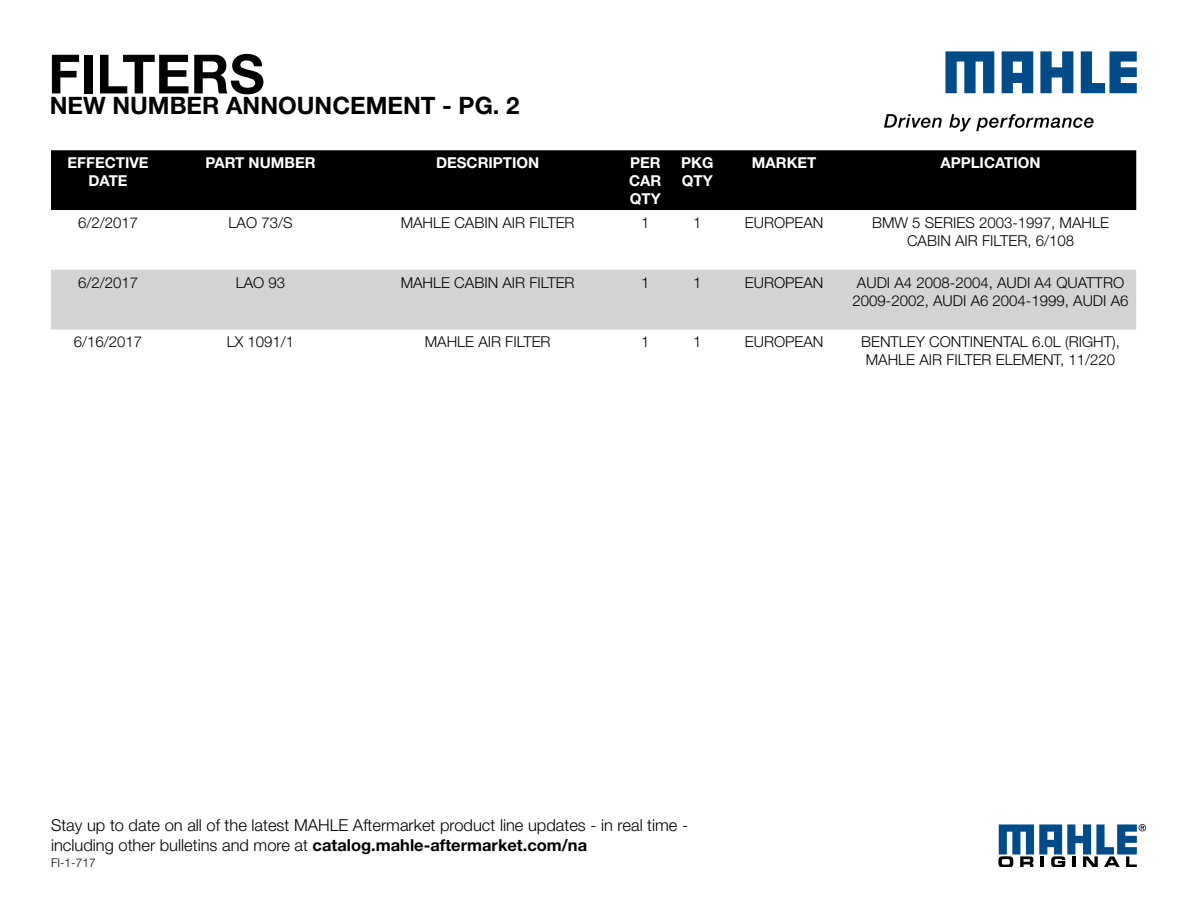
<style>
.page{position:relative;width:1188px;height:918px;background:#fff}
.page>*{position:absolute;margin:0;border:0;box-sizing:border-box;transform-origin:0 0}
.t1{font:700 54.15px "Helvetica Neue";color:#000}
.t2{font:700 24px "Helvetica Neue";color:#000}
.t3{font:300 16.5px/19.8px "Helvetica Neue";color:#000}
.t4{font:300 15px/18px "Helvetica Neue";color:#000}
.t5{font:700 15px/18px "Helvetica Neue";color:#fff}
.t6{font:300 12px "Helvetica Neue";color:#000}
.s1{font-weight:700}
</style>
<div class="page">
<svg style="left:884px;top:114px;width:58px;height:14px"></svg>
<svg style="left:949px;top:114px;width:145px;height:17px"></svg>
<svg style="left:945px;top:51px;width:49px;height:42px"></svg>
<svg style="left:1040px;top:51px;width:33px;height:42px"></svg>
<svg style="left:1081px;top:51px;width:56px;height:42px"></svg>
<svg style="left:1002px;top:51px;width:31px;height:42px"></svg>
<svg style="left:998px;top:824px;width:148px;height:43px"></svg>
<div style="left:51px;top:150px;width:1085px;height:60px;background:#000"></div>
<div style="left:51px;top:270px;width:1085px;height:60px;background:#d1d3d4"></div>
<h1 class="t1" style="left:48px;top:41px;width:218px">FILTERS</h1>
<h2 class="t2" style="left:50px;top:90px;width:471px">NEW NUMBER ANNOUNCEMENT - PG. 2</h2>
<p class="t5" style="left:89px;top:153px;width:62px;text-indent:7px">ECTIVE<br>DATE</p>
<p class="t5" style="left:206px;top:153px;width:112px">PART NUMBER</p>
<p class="t5" style="left:436px;top:153px;width:103px">DESCRIPTION</p>
<p class="t5" style="left:629px;top:153px;width:34px;text-align:justify">PER CA R QTY</p>
<p class="t5" style="left:681px;top:153px;width:34px">PKG<br>QTY</p>
<p class="t5" style="left:752px;top:153px;width:66px">MARKET</p>
<p class="t5" style="left:940px;top:153px;width:100px">APPLICATION</p>
<p class="t4" style="left:78px;top:213px;width:62px">6/2/2017</p>
<p class="t4" style="left:229px;top:213px;width:65px">LAO 73/S</p>
<p class="t4" style="left:401px;top:213px;width:175px">MAHLE CABIN AIR FILTER</p>
<p class="t4" style="left:641px;top:213px;width:10px">1</p>
<p class="t4" style="left:693px;top:213px;width:10px">1</p>
<p class="t4" style="left:745px;top:213px;width:78px">EUROPEAN</p>
<p class="t4" style="left:872px;top:213px;width:72px">BMW 5 Series</p>
<p class="t5" style="left:68px;top:153px;width:10px">EFF</p>
<p class="t4" style="left:907px;top:213px;width:204px;text-indent:72px">2003-1997, MAHLE<br>Cabi n Air Filter</p>
<p class="t4" style="left:1027px;top:231px;width:48px">, 6/108</p>
<p class="t4" style="left:78px;top:273px;width:62px">6/2/2017</p>
<p class="t4" style="left:236px;top:273px;width:51px">LAO 93</p>
<p class="t4" style="left:401px;top:273px;width:175px">MAHLE CABIN AIR FILTER</p>
<p class="t4" style="left:641px;top:273px;width:10px">1</p>
<p class="t4" style="left:693px;top:273px;width:10px">1</p>
<p class="t4" style="left:745px;top:273px;width:78px">EUROPEAN</p>
<p class="t4" style="left:853px;top:273px;width:277px">Audi A4 2008-2004, Audi A4 Quattro<br>2009-2002, Audi A6 2004-1999, Audi A6</p>
<p class="t4" style="left:74px;top:333px;width:70px">6/16/2017</p>
<p class="t4" style="left:227px;top:333px;width:69px">LX 1091/1</p>
<p class="t4" style="left:425px;top:333px;width:127px">MAHLE AIR FILTER</p>
<p class="t4" style="left:641px;top:333px;width:10px">1</p>
<p class="t4" style="left:693px;top:333px;width:10px">1</p>
<p class="t4" style="left:745px;top:333px;width:78px">EUROPEAN</p>
<p class="t4" style="left:861px;top:333px;width:152px">Bentley Conti nental</p>
<p class="t4" style="left:1032px;top:333px;width:56px">6.0L (Right</p>
<p class="t4" style="left:1112px;top:333px;width:9px">),</p>
<p class="t4" style="left:866px;top:351px;width:97px">MAHLE Air Filter</p>
<p class="t4" style="left:996px;top:351px;width:20px">Eleme</p>
<p class="t4" style="left:1043px;top:351px;width:74px">nt, 11/220</p>
<p class="t3" style="left:51px;top:815px;width:639px">Stay up to date on all of the latest MAHLE Aftermarket product line updates - in real time - including other bulletins and more at <span class="s1">CATALOG.MAHLE-AFTERMARKET.COM/NA</span></p>
<p class="t6" style="left:51px;top:855px;width:46px">FI-1-717</p>
</div>
